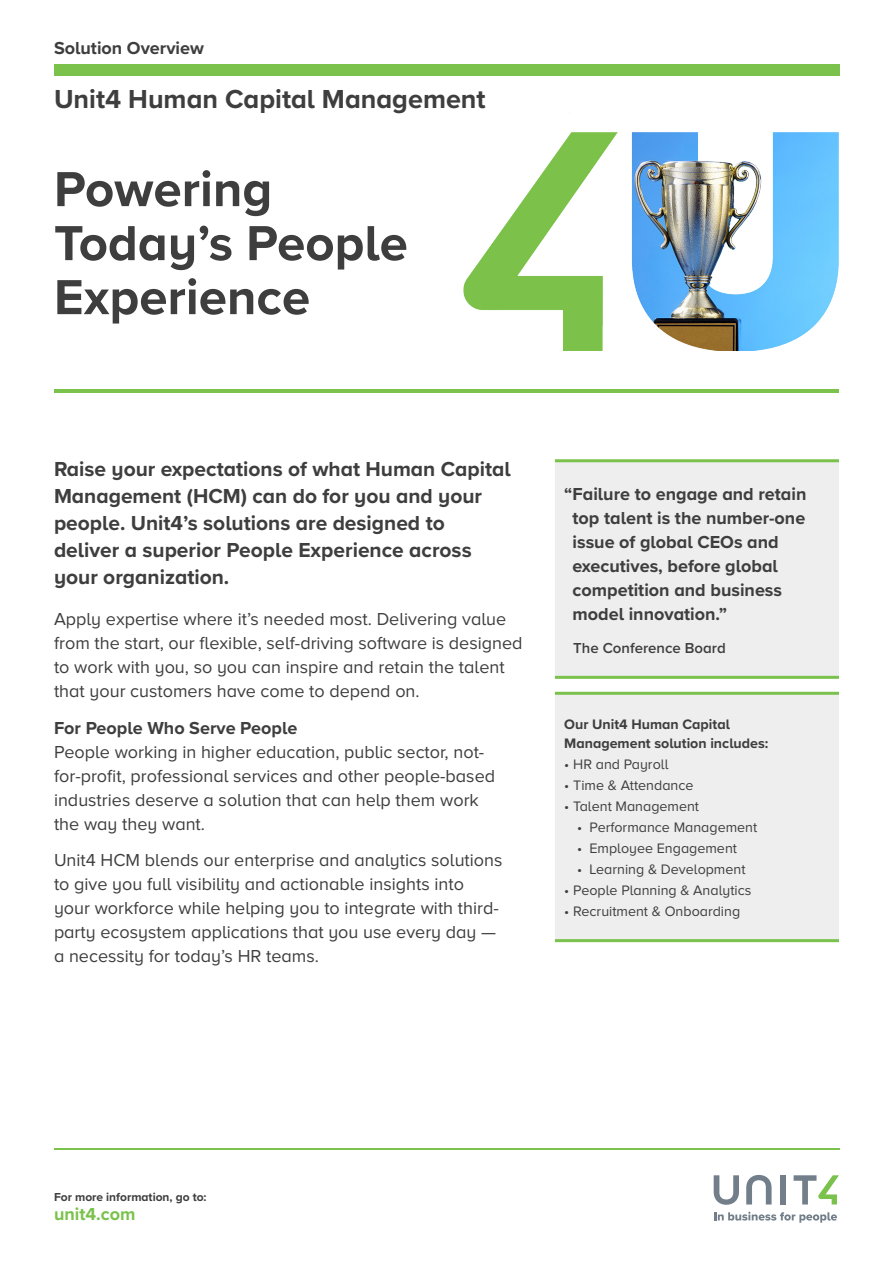
<style>
.page{position:relative;width:893px;height:1263px;background:#fff}
.page>*{position:absolute;margin:0;border:0;box-sizing:border-box;transform-origin:0 0}
.t1{font:700 51px/54px "Proxima Nova A";color:#3e3e3f}
.t2{font:700 27px "Proxima Nova A";color:#3e3e3f}
.t3{font:700 21px/27px "Proxima Nova A";color:#3e3e3f}
.t4{font:18px/24px "Proxima Nova A";color:#3e3e3f}
.t5{font:700 18px/24px "Proxima Nova A";color:#3e3e3f}
.t6{font:700 18px "Proxima Nova A";color:#7ac24b}
.t7{font:600 15px "Proxima Nova A";color:#3e3e3f}
.t8{font:14.25px "Proxima Nova A";color:#3e3e3f}
.t9{font:700 14.25px/18.8px "Proxima Nova A";color:#3e3e3f}
.t10{font:700 12px "Proxima Nova A";color:#3e3e3f}
.s1{font-weight:700}
</style>
<div class="page">
<hr style="left:54px;top:389px;width:785px;height:3px;background:#7ac24b">
<hr style="left:54px;top:1148px;width:785px;height:2px;background:#7ac24b">
<img style="left:463px;top:132px;width:376px;height:219px">
<svg style="left:714px;top:1212px;width:123px;height:11px"></svg>
<svg style="left:714px;top:1175px;width:25px;height:30px"></svg>
<svg style="left:746px;top:1175px;width:26px;height:29px"></svg>
<div style="left:780px;top:1175px;width:6px;height:29px;background:#727f8a"></div>
<svg style="left:794px;top:1175px;width:45px;height:29px"></svg>
<div style="left:555px;top:462px;width:284px;height:477px;background:#eeeeef"></div>
<hr style="left:555px;top:459px;width:284px;height:3px;background:#7ac24b">
<hr style="left:555px;top:676px;width:284px;height:3px;background:#7ac24b">
<hr style="left:555px;top:692px;width:284px;height:3px;background:#7ac24b">
<hr style="left:555px;top:939px;width:284px;height:3px;background:#7ac24b">
<div style="left:54px;top:64px;width:785px;height:12px;background:#7ac24b"></div>
<p class="t5" style="left:54px;top:36px;width:151px">Solution Overview</p>
<p class="t2" style="left:54px;top:79px;width:433px">Unit4 Human Capital Management</p>
<p class="t1" style="left:54px;top:161px;width:355px">Powering<br>Today’s People<br>Experience</p>
<p class="t3" style="left:54px;top:455px;width:458px">Raise your expectations of what Human Capital Management (HCM) can do for you and your people. Unit4’s solutions are designed to deliver a superior People Experience across your organization.</p>
<p class="t4" style="left:54px;top:607px;width:470px">Apply expertise where it’s needed most. Delivering value from the start, our flexible, self-driving software is designed to work with you, so you can inspire and retain the talent that your customers have come to depend on.</p>
<p class="t4" style="left:54px;top:715px;width:443px"><span class="s1">For People Who Serve People<br></span>People working in higher education, public sector, not&shy;for-profit, professional services and other people-based industries deserve a solution that can help them work the way they want.</p>
<p class="t4" style="left:54px;top:848px;width:450px">Unit4 HCM blends our enterprise and analytics solutions to give you full visibility and actionable insights into your workforce while helping you to integrate with third&shy;party ecosystem applications that you use every day — a necessity for today’s HR teams.</p>
<p class="t5" style="left:572px;top:481px;width:235px;text-indent:-8px">“Failure to engage and retain top talent is the number-one issue of global CEOs and executives, before global competition and business model innovation.”</p>
<p class="t7" style="left:573px;top:639px;width:154px">The Conference Board</p>
<p class="t9" style="left:564px;top:715px;width:206px">Our Unit4 Human Capital<br>Management solution includes:</p>
<p class="t8" style="left:564px;top:756px;width:106px">• HR and Payroll</p>
<p class="t8" style="left:564px;top:777px;width:131px">• Time &amp; Attendance</p>
<p class="t8" style="left:564px;top:798px;width:136px">• Talent Management</p>
<p class="t8" style="left:577px;top:819px;width:182px">• Performance Management</p>
<p class="t8" style="left:577px;top:840px;width:161px">• Employee Engagement</p>
<p class="t8" style="left:577px;top:861px;width:170px">• Learning &amp; Development</p>
<p class="t8" style="left:564px;top:882px;width:189px">• People Planning &amp; Analytics</p>
<p class="t8" style="left:564px;top:903px;width:177px">• Recruitment &amp; Onboarding</p>
<p class="t10" style="left:54px;top:1188px;width:154px">For more information, go to:</p>
<p class="t6" style="left:54px;top:1201px;width:83px">unit4.com</p>
</div>
